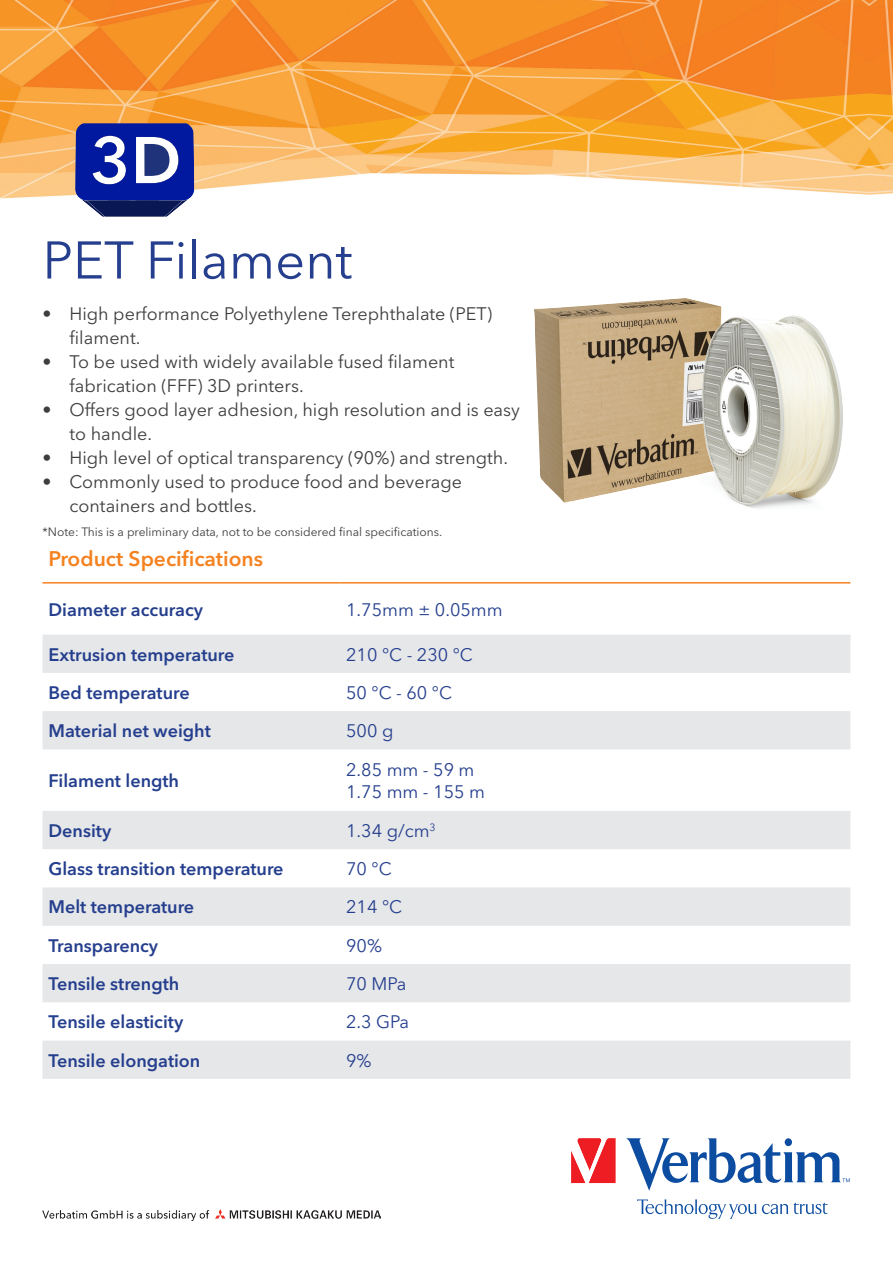
<style>
.page{position:relative;width:893px;height:1263px;background:#fff}
.page>*{position:absolute;margin:0;border:0;box-sizing:border-box;transform-origin:0 0}
.t1{font:52.5px "Avenir Next LT Pro";color:#253f8e}
.t2{font:600 21px "Avenir Next LT Pro";color:#f58220}
.t3{font:18px/24px "Avenir Next LT Pro";color:#3e3e3f}
.t4{font:600 18px "Avenir Next LT Pro";color:#253f8e}
.t5{font:18px "Avenir Next LT Pro";color:#253f8e}
.t6{font:12px "Avenir Next LT Pro";color:#3e3e3f}
</style>
<div class="page">
<img style="left:0;top:0;width:893px;height:199px">
<svg style="left:75px;top:123px;width:119px;height:94px"></svg>
<svg style="left:571px;top:1138px;width:45px;height:45px"></svg>
<svg style="left:637px;top:1199px;width:191px;height:20px"></svg>
<svg style="left:626px;top:1138px;width:224px;height:53px"></svg>
<img style="left:43px;top:1209px;width:338px;height:11px">
<svg style="left:43px;top:635px;width:807px;height:444px;fill:#e6e7e9"></svg>
<hr style="left:43px;top:582px;width:297px;height:1px;background:#f58220">
<hr style="left:340px;top:582px;width:510px;height:1px;background:#f58220">
<img style="left:534px;top:298px;width:187px;height:205px">
<img style="left:690px;top:315px;width:153px;height:193px">
<h1 class="t1" style="left:43px;top:229px;width:311px">PET Filament</h1>
<p class="t3" style="left:70px;top:301px;width:424px;text-indent:-27px">• High performance Polyethylene Terephthalate (PET) filament.</p>
<p class="t3" style="left:70px;top:349px;width:386px;text-indent:-27px">• To be used with widely available fused filament fabrication (FFF) 3D printers.</p>
<p class="t3" style="left:70px;top:397px;width:452px;text-indent:-27px">• Offers good layer adhesion, high resolution and is easy to handle.</p>
<p class="t3" style="left:43px;top:445px;width:467px">• High level of optical transparency (90%) and strength.</p>
<p class="t3" style="left:70px;top:469px;width:394px;text-indent:-27px">• Commonly used to produce food and beverage containers and bottles.</p>
<p class="t2" style="left:49px;top:546px;width:216px">Product Specifications</p>
<p class="t4" style="left:49px;top:599px;width:156px">Diameter accuracy</p>
<p class="t5" style="left:346px;top:599px;width:158px">1.75mm ± 0.05mm</p>
<p class="t4" style="left:49px;top:643px;width:187px">Extrusion temperature</p>
<p class="t5" style="left:346px;top:643px;width:128px">210 °C - 230 °C</p>
<p class="t4" style="left:49px;top:682px;width:143px">Bed temperature</p>
<p class="t5" style="left:346px;top:682px;width:107px">50 °C - 60 °C</p>
<p class="t4" style="left:49px;top:720px;width:164px">Material net weight</p>
<p class="t5" style="left:346px;top:720px;width:49px">500 g</p>
<p class="t4" style="left:49px;top:770px;width:132px">Filament length</p>
<p class="t6" style="left:43px;top:525px;width:401px">*Note: This is a preliminary data, not to be considered final specifications.</p>
<p class="t5" style="left:346px;top:759px;width:130px">2.85 mm - 59 m</p>
<p class="t5" style="left:346px;top:781px;width:140px">1.75 mm - 155 m</p>
<p class="t4" style="left:49px;top:820px;width:64px">Density</p>
<p class="t5" style="left:346px;top:820px;width:91px">1.34 g/cm<sup>3</sup></p>
<p class="t4" style="left:49px;top:858px;width:237px">Glass transition temperature</p>
<p class="t5" style="left:346px;top:858px;width:47px">70 °C</p>
<p class="t4" style="left:49px;top:896px;width:147px">Melt temperature</p>
<p class="t5" style="left:346px;top:896px;width:57px">214 °C</p>
<p class="t4" style="left:49px;top:934px;width:111px">Transparency</p>
<p class="t5" style="left:346px;top:935px;width:37px">90%</p>
<p class="t4" style="left:49px;top:973px;width:132px">Tensile strength</p>
<p class="t5" style="left:346px;top:973px;width:62px">70 MPa</p>
<p class="t4" style="left:49px;top:1011px;width:136px">Tensile elasticity</p>
<p class="t5" style="left:346px;top:1011px;width:65px">2.3 GPa</p>
<p class="t4" style="left:49px;top:1049px;width:153px">Tensile elongation</p>
<p class="t5" style="left:346px;top:1049px;width:27px">9%</p>
</div>
